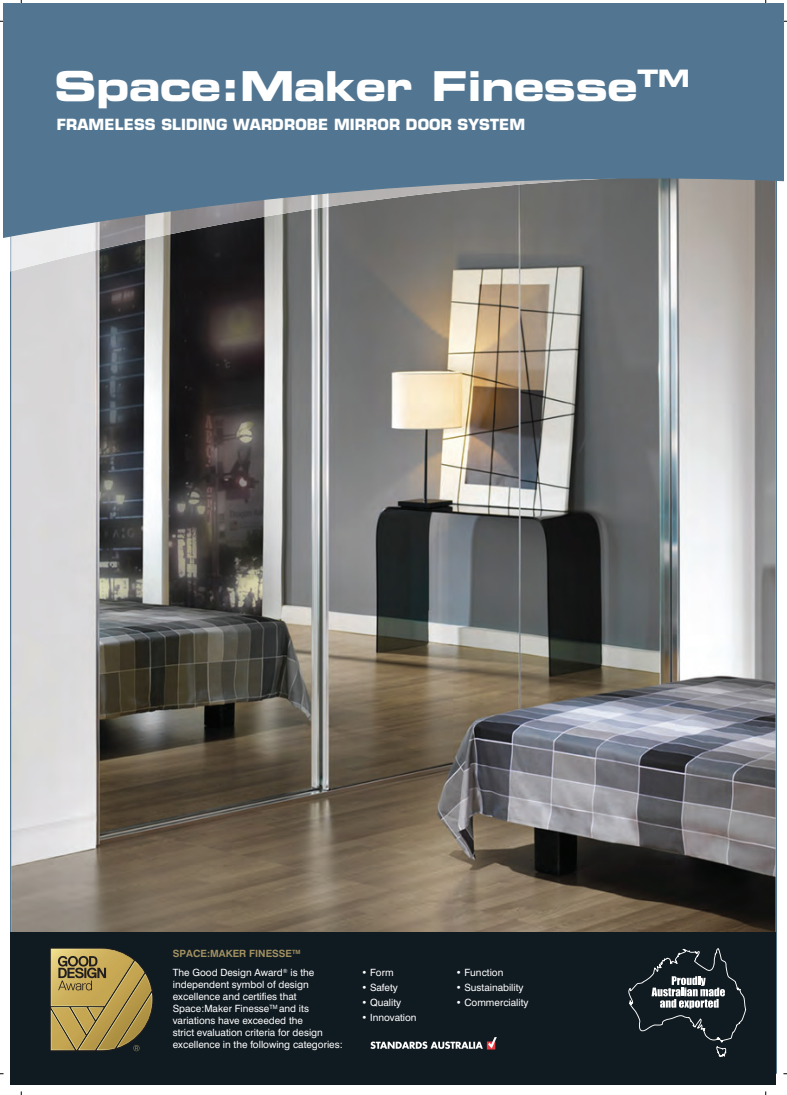
<style>
.page{position:relative;width:787px;height:1095px;background:#fff}
.page>*{position:absolute;margin:0;border:0;box-sizing:border-box;transform-origin:0 0}
.t1{font:41.25px "Eurostile Bold Extended Two";letter-spacing:-.02em;color:#fff}
.t2{font:700 15px "Eurostile";letter-spacing:.01em;color:#fff}
.t3{font:10px/12px "Swiss 721 BT";color:#fff}
.s1{font-weight:700;color:#a29161}
</style>
<div class="page">
<img style="left:10px;top:361px;width:767px;height:713px">
<div style="left:11px;top:932px;width:765px;height:152px;background:#101a21"></div>
<svg style="left:628px;top:948px;width:118px;height:109px"></svg>
<svg style="left:370px;top:1037px;width:127px;height:12px"></svg>
<svg style="left:50px;top:948px;width:103px;height:103px;background:#9e884b"></svg>
<svg style="left:4px;top:4px;width:779px;height:357px;background:#6c7e8b"></svg>
<h1 class="t1" style="left:54px;top:57px;width:637px">Space:Maker Finesse<sup>TM</sup></h1>
<h2 class="t2" style="left:57px;top:115px;width:470px">FRAMELESS SLIDING WARDROBE MIRROR DOOR SYSTEM</h2>
<p class="t3" style="left:173px;top:944px;width:143px;line-height:19.1px"><span class="s1">SPACE:MAKER FINESSE</span><sup>TM<br></sup>The Good Design Award<sup>®</sup> is the</p>
<p class="t3" style="left:173px;top:978px;width:171px">independent symbol of design excellence and certifies that Space:Maker Finesse<sup>TM</sup> and its variations have exceeded the<br>strict evaluation criteria for design excellence in the following categories:</p>
<p class="t3" style="left:361px;top:967px;width:34px">• Form</p>
<p class="t3" style="left:361px;top:982px;width:38px">• Safety</p>
<p class="t3" style="left:361px;top:997px;width:41px">• Quality</p>
<p class="t3" style="left:361px;top:1012px;width:57px">• Innovation</p>
<p class="t3" style="left:456px;top:967px;width:49px">• Function</p>
<p class="t3" style="left:456px;top:982px;width:69px">• Sustainability</p>
<p class="t3" style="left:456px;top:997px;width:74px">• Commerciality</p>
</div>
